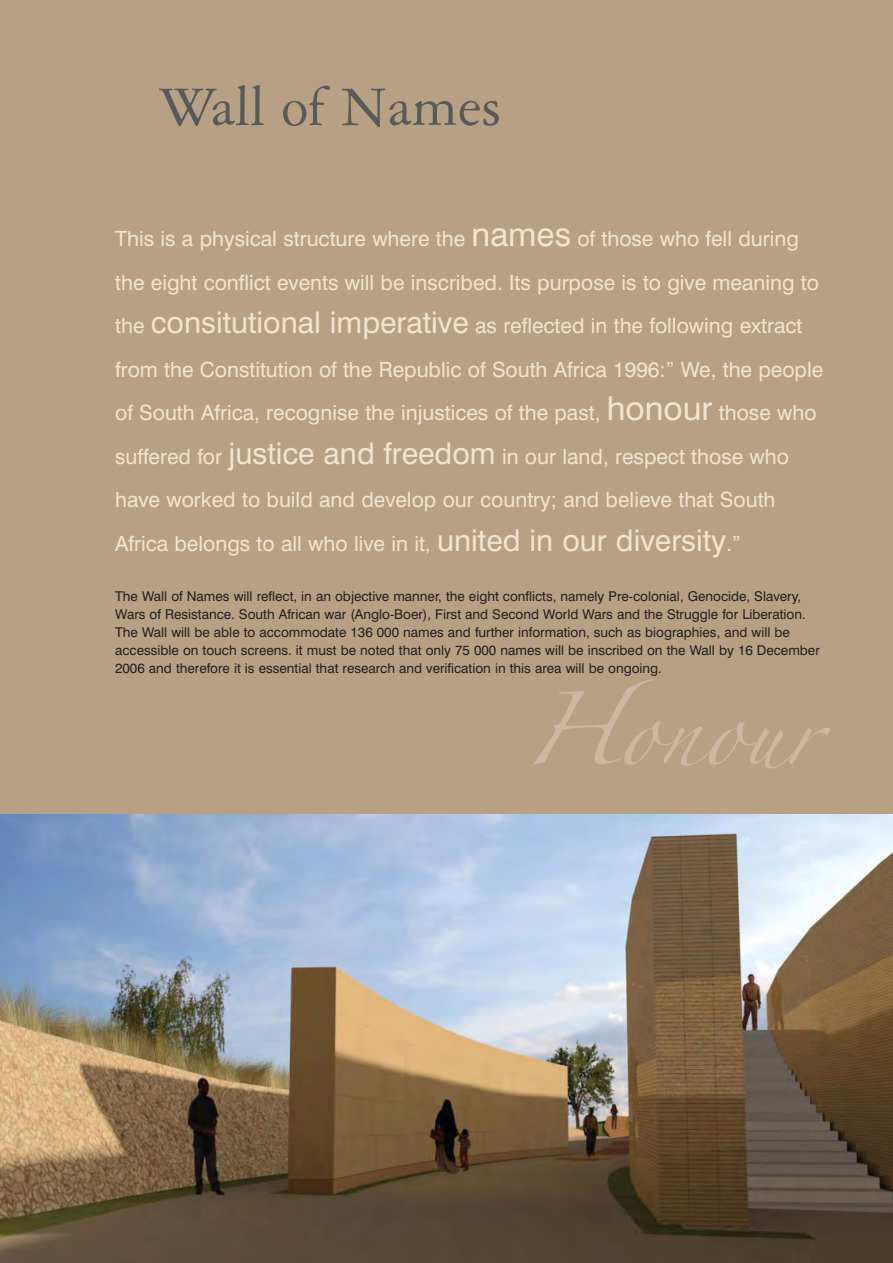
<style>
.page{position:relative;width:893px;height:1263px;background:#fff}
.page>*{position:absolute;margin:0;border:0;box-sizing:border-box;transform-origin:0 0}
.t1{font:66px "Zapfino";color:#cbb8a3}
.t2{font:60px "American Garamond BT";color:#58595b}
.t3{font:21px/43.5px "Swiss 721 BT";color:#f1e5d1}
.t4{font:13.5px/18px "Swiss 721 BT";color:#231f20}
.s1{font-size:33px}
.s2{font-size:30px}
</style>
<div class="page">
<div style="left:1px;top:0;width:891px;height:1263px;background:#b8a085"></div>
<img style="left:0;top:815px;width:892px;height:448px">
<h2 class="t2" style="left:158px;top:82px;width:344px">Wall of Names</h2>
<p class="t3" style="left:115px;top:218px;width:709px">This is a physical structure where the <span class="s1">names</span> of those who fell during the eight conflict events will be inscribed. Its purpose is to give meaning to the <span class="s2">consitutional imperative</span> as reflected in the following extract from the Constitution of the Republic of South Africa 1996:” We, the people of South Africa, recognise the injustices of the past, <span class="s1">honour</span> those who suffered for <span class="s2">justice and freedom</span> in our land, respect those who have worked to build and develop our country; and believe that South Africa belongs to all who live in it, <span class="s2">united in our diversity</span>.”</p>
<p class="t4" style="left:115px;top:588px;width:706px">The Wall of Names will reflect, in an objective manner, the eight conflicts, namely Pre-colonial, Genocide, Slavery, Wars of Resistance. South African war (Anglo-Boer), First and Second World Wars and the Struggle for Liberation.<br>The Wall will be able to accommodate 136 000 names and further information, such as biographies, and will be accessible on touch screens. it must be noted that only 75 000 names will be inscribed on the Wall by 16 December 2006 and therefore it is essential that research and verification in this area will be ongoing.</p>
<h1 class="t1" style="left:523px;top:702px;width:296px">Honour</h1>
</div>
